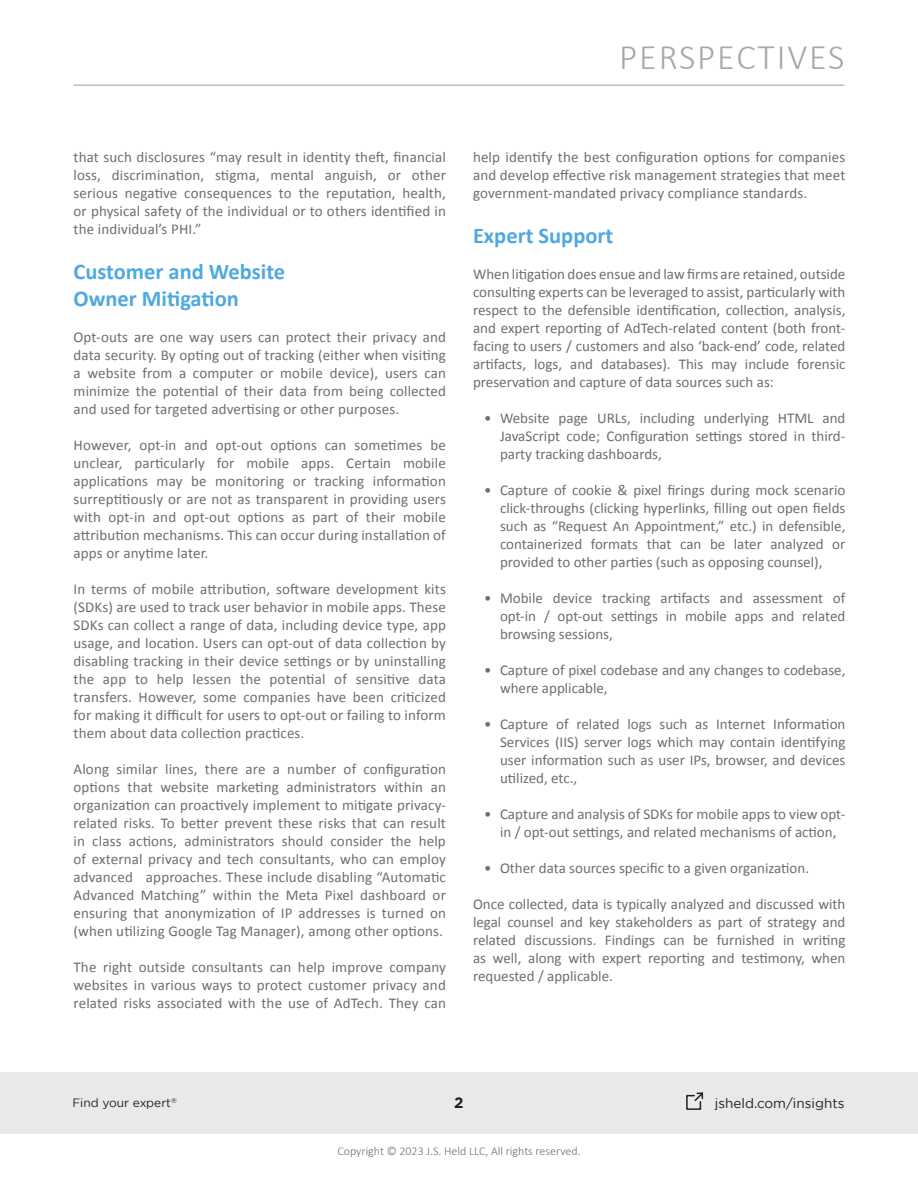
<style>
.page{position:relative;width:918px;height:1188px;background:#fff}
.page>*{position:absolute;margin:0;border:0;box-sizing:border-box;transform-origin:0 0}
.t1{font:300 36px "Calibri";letter-spacing:.05em;color:#a6a8aa}
.Subtitles{font:700 22.5px/27px "Calibri";color:#4fa9df}
.Text_Styles{font:15px/18px "Calibri";color:#6d6e70;text-align:justify}
.t2{font:700 15px "Gotham";color:#231f20}
.t3{font:13.5px "Gotham";color:#231f20}
.t4{font:300 12px "Calibri";color:#6d6e70}
.t5{font:12px "Gotham";color:#241f21}
.t6{font:7.05px "Gotham";color:#241f21}
</style>
<div class="page">
<div style="left:0;top:1072px;width:918px;height:62px;background:#e9e9e9"></div>
<hr style="left:74px;top:85px;width:770px;height:1px;background:#a6a8ab">
<svg style="left:686px;top:1092px;width:18px;height:18px"></svg>
<h1 class="t1" style="left:619px;top:35px;width:227px">PERSPECTIVES</h1>
<p class="Text_Styles" style="left:74px;top:147px;width:374px">that such disclosures “may result in identity theft, financial loss, discrimination, stigma, mental anguish, or other serious negative consequences to the reputation, health, or physical safety of the individual or to others identified in the individual’s PHI.”</p>
<p class="Subtitles" style="left:74px;top:258px;width:213px">Customer and Website<br>Owner Mitigation</p>
<p class="Text_Styles" style="left:74px;top:327px;width:374px">Opt-outs are one way users can protect their privacy and data security. By opting out of tracking (either when visiting a website from a computer or mobile device), users can minimize the potential of their data from being collected and used for targeted advertising or other purposes.</p>
<p class="Text_Styles" style="left:74px;top:435px;width:374px">However, opt-in and opt-out options can sometimes be unclear, particularly for mobile apps. Certain mobile applications may be monitoring or tracking information surreptitiously or are not as transparent in providing users with opt-in and opt-out options as part of their mobile attribution mechanisms. This can occur during installation of apps or anytime later.</p>
<p class="Text_Styles" style="left:74px;top:579px;width:374px">In terms of mobile attribution, software development kits (SDKs) are used to track user behavior in mobile apps. These SDKs can collect a range of data, including device type, app usage, and location. Users can opt-out of data collection by disabling tracking in their device settings or by uninstalling the app to help lessen the potential of sensitive data transfers. However, some companies have been criticized for making it difficult for users to opt-out or failing to inform them about data collection practices.</p>
<p class="Text_Styles" style="left:74px;top:759px;width:374px">Along similar lines, there are a number of configuration options that website marketing administrators within an organization can proactively implement to mitigate privacy&shy;related risks. To better prevent these risks that can result in class actions, administrators should consider the help of external privacy and tech consultants, who can employ advanced approaches. These include disabling “Automatic Advanced Matching” within the Meta Pixel dashboard or ensuring that anonymization of IP addresses is turned on (when utilizing Google Tag Manager), among other options.</p>
<p class="Text_Styles" style="left:74px;top:957px;width:374px">The right outside consultants can help improve company websites in various ways to protect customer privacy and related risks associated with the use of AdTech. They can</p>
<p class="Text_Styles" style="left:473px;top:147px;width:374px">help identify the best configuration options for companies and develop effective risk management strategies that meet government-mandated privacy compliance standards.</p>
<p class="Subtitles" style="left:473px;top:222px;width:142px">Expert Support</p>
<p class="Text_Styles" style="left:473px;top:264px;width:374px">When litigation does ensue and law firms are retained, outside consulting experts can be leveraged to assist, particularly with respect to the defensible identification, collection, analysis, and expert reporting of AdTech-related content (both front&shy;facing to users / customers and also ‘back-end’ code, related artifacts, logs, and databases). This may include forensic preservation and capture of data sources such as:</p>
<p class="Text_Styles" style="left:500px;top:408px;width:347px;text-indent:-16px">• Website page URLs, including underlying HTML and JavaScript code; Configuration settings stored in third&shy;party tracking dashboards,</p>
<p class="Text_Styles" style="left:500px;top:480px;width:347px;text-indent:-16px">• Capture of cookie &amp; pixel firings during mock scenario click-throughs (clicking hyperlinks, filling out open fields such as “Request An Appointment,” etc.) in defensible, containerized formats that can be later analyzed or provided to other parties (such as opposing counsel),</p>
<p class="Text_Styles" style="left:500px;top:588px;width:347px;text-indent:-16px">• Mobile device tracking artifacts and assessment of opt-in / opt-out settings in mobile apps and related browsing sessions,</p>
<p class="Text_Styles" style="left:500px;top:660px;width:347px;text-indent:-16px">• Capture of pixel codebase and any changes to codebase, where applicable,</p>
<p class="Text_Styles" style="left:500px;top:714px;width:347px;text-indent:-16px">• Capture of related logs such as Internet Information Services (IIS) server logs which may contain identifying user information such as user IPs, browser, and devices utilized, etc.,</p>
<p class="Text_Styles" style="left:484px;top:804px;width:363px;text-align:center">• Capture and analysis of SDKs for mobile apps to view opt&shy;in / opt-out settings, and related mechanisms of action,</p>
<p class="Text_Styles" style="left:484px;top:858px;width:327px">• Other data sources specific to a given organization.</p>
<p class="Text_Styles" style="left:473px;top:894px;width:374px">Once collected, data is typically analyzed and discussed with legal counsel and key stakeholders as part of strategy and related discussions. Findings can be furnished in writing as well, along with expert reporting and testimony, when requested / applicable.</p>
<p class="t5" style="left:72px;top:1096px;width:100px">Find your expert</p>
<p class="t2" style="left:454px;top:1093px;width:11px">2</p>
<p class="t3" style="left:715px;top:1095px;width:131px">jsheld.com/insights</p>
<p class="t6" style="left:171px;top:1096px;width:7px">®</p>
<p class="t4" style="left:337px;top:1144px;width:245px">Copyright © 2023 J.S. Held LLC, All rights reserved.</p>
</div>
